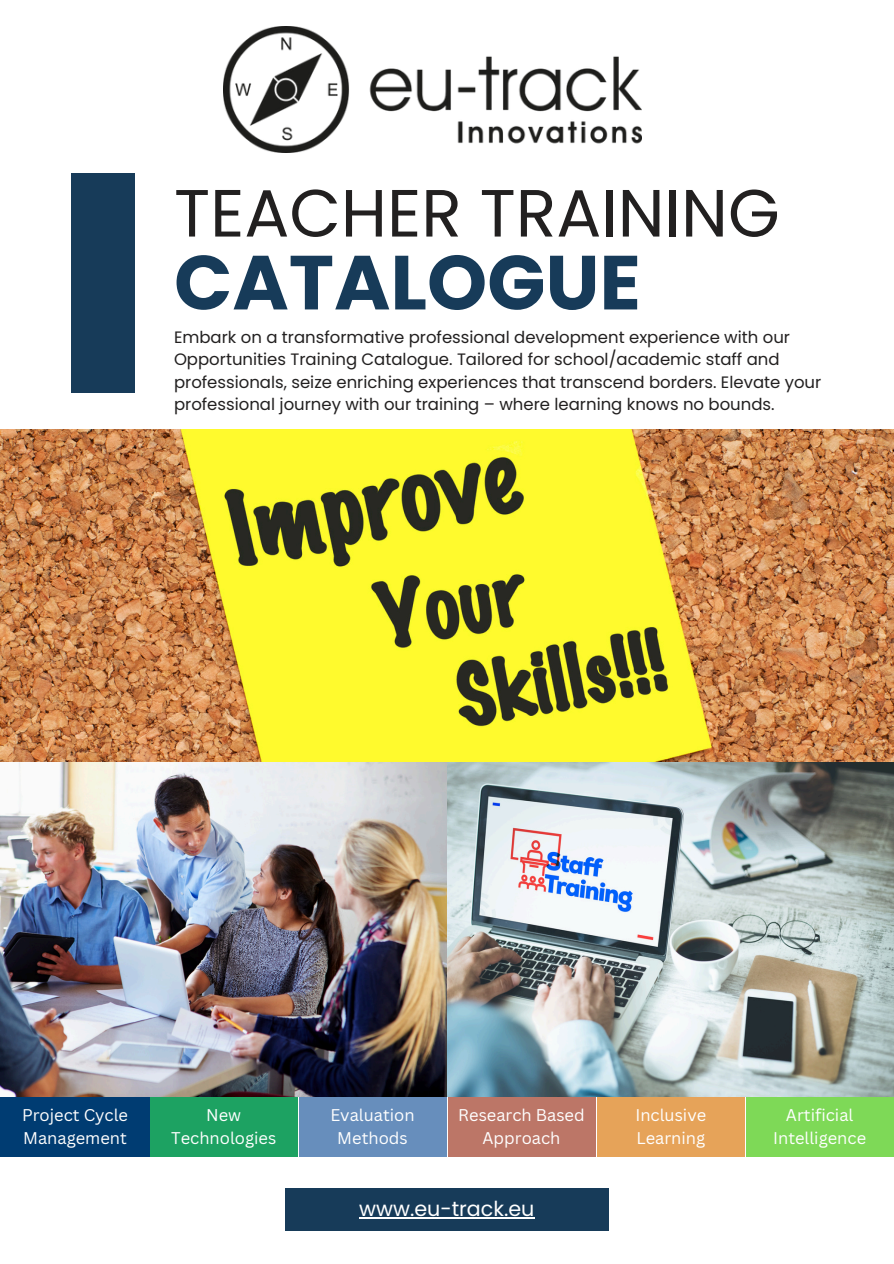
<style>
.page{position:relative;width:894px;height:1264px;background:#fff}
.page>*{position:absolute;margin:0;border:0;box-sizing:border-box;transform-origin:0 0}
.t1{font:700 76.5px "Poppins";color:#173b59}
.t2{font:66.75px "Poppins";color:#222020}
.t3{font:20.7px "Poppins";color:#fff}
.t4{font:16.5px/22.5px "Poppins";color:#222020}
.t5{font:16.5px/22.5px "Canva Sans";color:#fff;text-align:center}
</style>
<div class="page">
<img style="left:0;top:429px;width:893px;height:667px">
<div style="left:71px;top:173px;width:63px;height:219px;background:#173b59"></div>
<div style="left:285px;top:1188px;width:323px;height:43px;background:#173b59"></div>
<div style="left:0;top:1096px;width:150px;height:60px;background:#003c72"></div>
<div style="left:150px;top:1096px;width:147px;height:60px;background:#1da262"></div>
<div style="left:298px;top:1096px;width:148px;height:60px;background:#678ebc"></div>
<div style="left:447px;top:1096px;width:148px;height:60px;background:#bc7667"></div>
<div style="left:596px;top:1096px;width:148px;height:60px;background:#e6a359"></div>
<div style="left:745px;top:1096px;width:148px;height:60px;background:#7ed957"></div>
<img style="left:223px;top:26px;width:418px;height:126px">
<hr style="left:359px;top:1216px;width:175px;height:2px;background:#fff">
<p class="t2" style="left:174px;top:166px;width:607px">TEACHER TRAINING</p>
<p class="t1" style="left:174px;top:229px;width:468px">CATALOGUE</p>
<p class="t4" style="left:174px;top:326px;width:648px">Embark on a transformative professional development experience with our Opportunities Training Catalogue. Tailored for school/academic staff and professionals, seize enriching experiences that transcend borders. Elevate your professional journey with our training – where learning knows no bounds.</p>
<p class="t5" style="left:22px;top:1103px;width:107px;text-align:left">Project Cycle<br>Management</p>
<h2 class="t5" style="left:171px;top:1103px;width:107px">New<br>Technologies</h2>
<h1 class="t5" style="left:330px;top:1103px;width:86px">Evaluation<br>Methods</h1>
<p class="t5" style="left:458px;top:1103px;width:128px">Research Based<br>Approach</p>
<p class="t5" style="left:635px;top:1103px;width:72px;text-align:left">Inclusive<br>Learning</p>
<p class="t5" style="left:773px;top:1103px;width:94px">Artificial<br>Intelligence</p>
<p class="t3" style="left:359px;top:1194px;width:177px">www.eu-track.eu</p>
</div>
